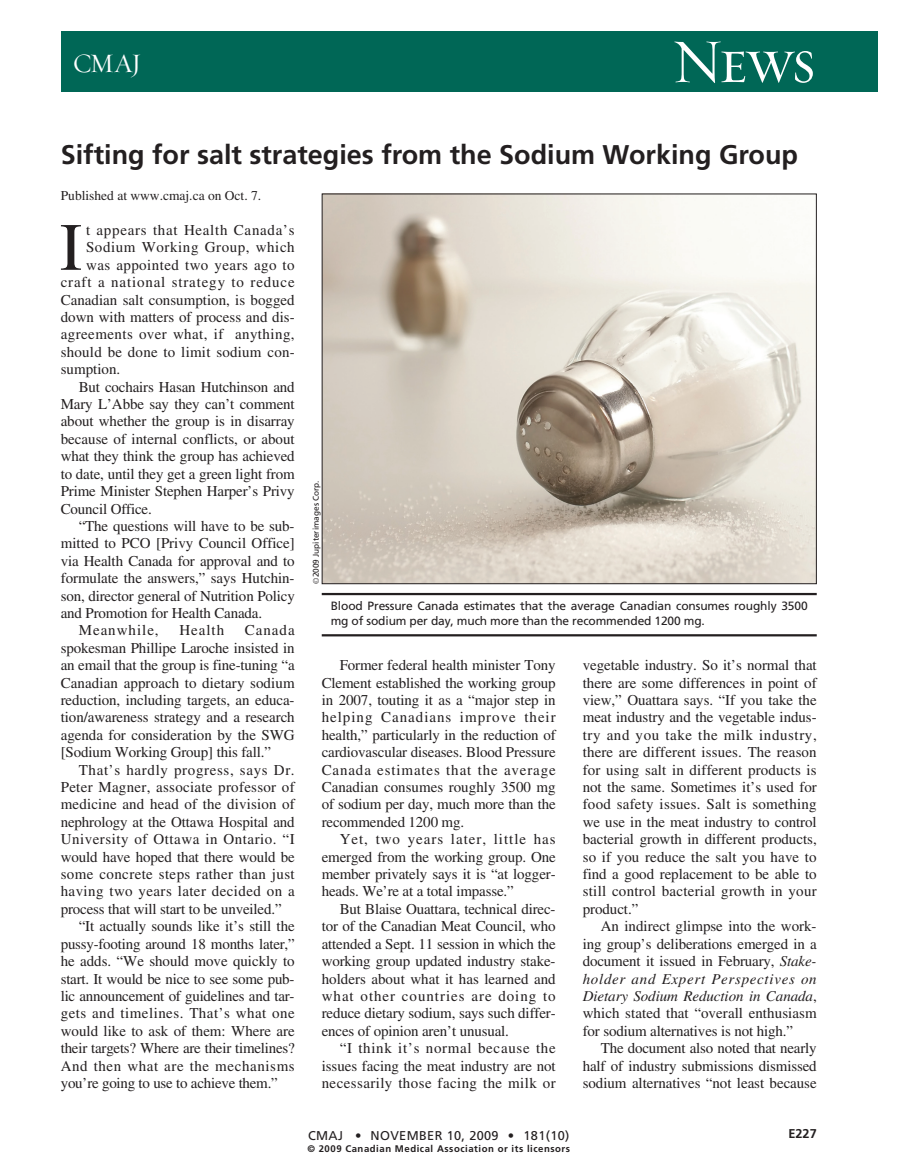
<style>
.page{position:relative;width:918px;height:1175px;background:#fff}
.page>*{position:absolute;margin:0;border:0;box-sizing:border-box;transform-origin:0 0}
.t1{font:67.5px "Times";color:#231f20}
.t2{font:63px "Requiem Display HTF Small Caps";color:#fff}
.t3{font:700 27px "Frutiger";color:#231f20}
.t4{font:27px "Requiem Display HTF Roman";color:#fff}
.t5{font:15px/17.4px "Times";letter-spacing:-.01em;color:#231f20;text-align:justify}
.t6{font:15px "Times";letter-spacing:.03em;color:#231f20}
.t7{font:15px "Times";letter-spacing:.025em;color:#231f20}
.t8{font:15px "Times";letter-spacing:.04em;color:#231f20}
.t9{font:15px "Times";letter-spacing:.02em;color:#231f20}
.t10{font:15px "Times";letter-spacing:.055em;color:#231f20}
.t11{font:15px "Times";letter-spacing:.01em;color:#231f20}
.t12{font:15px "Times";letter-spacing:.035em;color:#231f20}
.t13{font:15px "Times";letter-spacing:.015em;color:#231f20}
.t14{font:15px "Times";letter-spacing:.045em;color:#231f20}
.t15{font:15px "Times";letter-spacing:.05em;color:#231f20}
.t16{font:15px "Times";letter-spacing:.065em;color:#231f20}
.t17{font:13.5px "Times";color:#231f20}
.t18{font:12.75px "Frutiger";letter-spacing:.025em;color:#231f20}
.t19{font:700 12.75px "Frutiger";color:#231f20}
.t20{font:12px/15px "Frutiger";letter-spacing:-.01em;color:#231f20}
.t21{font:700 9.6px "Frutiger";letter-spacing:.055em;color:#231f20}
.t22{font:8.25px "Frutiger";color:#231f20}
.s1{font-family:"Times"}
.s2{font-style:italic}
</style>
<div class="page">
<div style="left:61px;top:32px;width:817px;height:60px;background:#006756"></div>
<img style="left:324px;top:196px;width:491px;height:386px">
<hr style="left:322px;top:593px;width:495px;height:2px;background:#231f20">
<hr style="left:322px;top:634px;width:495px;height:2px;background:#231f20">
<h3 class="t4" style="left:73px;top:53px;width:70px">CMAJ</h3>
<h2 class="t2" style="left:671px;top:23px;width:146px">News</h2>
<h3 class="t3" style="left:61px;top:144px;width:739px">Sifting for salt strategies from the Sodium Working Group</h3>
<p class="t17" style="left:61px;top:190px;width:202px">Published at www.cmaj.ca on Oct. 7.</p>
<h1 class="t1" style="left:60px;top:223px;width:24px">I</h1>
<p class="t15" style="left:86px;top:224px;width:210px">t appears that Health Canada’s</p>
<p class="t8" style="left:86px;top:242px;width:210px">Sodium Working Group, which</p>
<p class="t6" style="left:86px;top:259px;width:210px">was appointed two years ago to</p>
<p class="t10" style="left:61px;top:277px;width:236px">craft a national strategy to reduce</p>
<p class="t5" style="left:61px;top:292px;width:236px">Canadian salt consumption, is bogged</p>
<p class="t5" style="left:61px;top:310px;width:236px">down with matters of process and dis-</p>
<p class="t6" style="left:61px;top:329px;width:235px">agreements over what, if anything,</p>
<p class="t13" style="left:61px;top:346px;width:236px">should be done to limit sodium con-</p>
<p class="t5" style="left:61px;top:362px;width:61px">sumption.</p>
<p class="t5" style="left:79px;top:379px;width:217px">But cochairs Hasan Hutchinson and</p>
<p class="t5" style="left:61px;top:397px;width:235px">Mary L’Abbe say they can’t comment</p>
<p class="t5" style="left:61px;top:414px;width:235px">about whether the group is in disarray</p>
<p class="t5" style="left:61px;top:431px;width:236px">because of internal conflicts, or about</p>
<p class="t5" style="left:61px;top:449px;width:236px">what they think the group has achieved</p>
<p class="t5" style="left:61px;top:466px;width:236px">to date, until they get a green light from</p>
<p class="t5" style="left:61px;top:484px;width:236px">Prime Minister Stephen Harper’s Privy</p>
<p class="t5" style="left:61px;top:501px;width:93px">Council Office.</p>
<p class="t5" style="left:79px;top:518px;width:217px">“The questions will have to be sub-</p>
<p class="t5" style="left:61px;top:536px;width:236px">mitted to PCO [Privy Council Office]</p>
<p class="t5" style="left:61px;top:553px;width:235px">via Health Canada for approval and to</p>
<p class="t5" style="left:61px;top:571px;width:235px">formulate the answers,” says Hutchin-</p>
<p class="t5" style="left:61px;top:588px;width:236px">son, director general of Nutrition Policy</p>
<p class="t5" style="left:61px;top:605px;width:203px">and Promotion for Health Canada.</p>
<p class="t16" style="left:79px;top:625px;width:81px">Meanwhile,</p>
<p class="t5" style="left:179px;top:623px;width:46px">Health</p>
<p class="t5" style="left:61px;top:623px;width:236px;text-indent:184px">Canada spokesman Phillipe Laroche insisted in an email that the group is fine-tuning “a Canadian approach to dietary sodium reduction, including targets, an educa&shy;tion/awareness strategy and a research agenda for consideration by the SWG [Sodium Working Group] this fall.”</p>
<p class="t14" style="left:79px;top:764px;width:217px">That’s hardly progress, says Dr.</p>
<p class="t9" style="left:61px;top:781px;width:236px">Peter Magner, associate professor of</p>
<p class="t11" style="left:61px;top:799px;width:236px">medicine and head of the division of</p>
<p class="t5" style="left:61px;top:814px;width:235px">nephrology at the Ottawa Hospital and</p>
<p class="t12" style="left:61px;top:833px;width:236px">University of Ottawa in Ontario. “I</p>
<p class="t5" style="left:61px;top:849px;width:236px">would have hoped that there would be</p>
<p class="t7" style="left:61px;top:868px;width:236px">some concrete steps rather than just</p>
<p class="t7" style="left:61px;top:886px;width:236px">having two years later decided on a</p>
<p class="t5" style="left:61px;top:901px;width:223px">process that will start to be unveiled.”</p>
<p class="t5" style="left:79px;top:919px;width:217px">“It actually sounds like it’s still the</p>
<p class="t5" style="left:61px;top:936px;width:236px">pussy-footing around 18 months later,”</p>
<p class="t5" style="left:61px;top:953px;width:235px">he adds. “We should move quickly to</p>
<p class="t5" style="left:61px;top:971px;width:235px">start. It would be nice to see some pub-</p>
<p class="t5" style="left:61px;top:988px;width:235px">lic announcement of guidelines and tar-</p>
<p class="t6" style="left:61px;top:1007px;width:236px">gets and timelines. That’s what one</p>
<p class="t5" style="left:61px;top:1023px;width:236px">would like to ask of them: Where are</p>
<p class="t5" style="left:61px;top:1040px;width:236px">their targets? Where are their timelines?</p>
<p class="t8" style="left:61px;top:1060px;width:236px">And then what are the mechanisms</p>
<p class="t5" style="left:61px;top:1075px;width:219px">you’re going to use to achieve them.”</p>
<p class="t22" style="left:313px;top:584px;width:105px;rotate:-90deg"><span class="s1">©</span>2009 Jupiterimages Corp.</p>
<p class="t20" style="left:331px;top:599px;width:478px">Blood Pressure Canada estimates that the average Canadian consumes roughly 3500 mg of sodium per day, much more than the recommended 1200 mg.</p>
<p class="t5" style="left:322px;top:658px;width:236px;text-indent:18px">Former federal health minister Tony Clement established the working group in 2007, touting it as a “major step in helping Canadians improve their health,” particularly in the reduction of cardiovascular diseases. Blood Pressure Canada estimates that the average Canadian consumes roughly 3500 mg of sodium per day, much more than the recommended 1200 mg.</p>
<p class="t5" style="left:322px;top:832px;width:236px;text-indent:18px">Yet, two years later, little has emerged from the working group. One member privately says it is “at logger&shy;heads. We’re at a total impasse.”</p>
<p class="t5" style="left:322px;top:901px;width:236px;text-indent:18px">But Blaise Ouattara, technical direc&shy;tor of the Canadian Meat Council, who attended a Sept. 11 session in which the working group updated industry stake&shy;holders about what it has learned and what other countries are doing to reduce dietary sodium, says such differ&shy;ences of opinion aren’t unusual.</p>
<p class="t5" style="left:322px;top:1040px;width:236px;text-indent:18px">“I think it’s normal because the issues facing the meat industry are not necessarily those facing the milk or</p>
<p class="t5" style="left:583px;top:658px;width:236px">vegetable industry. So it’s normal that there are some differences in point of view,” Ouattara says. “If you take the meat industry and the vegetable indus&shy;try and you take the milk industry, there are different issues. The reason for using salt in different products is not the same. Sometimes it’s used for food safety issues. Salt is something we use in the meat industry to control bacterial growth in different products, so if you reduce the salt you have to find a good replacement to be able to still control bacterial growth in your product.”</p>
<p class="t5" style="left:583px;top:919px;width:236px;text-indent:18px">An indirect glimpse into the work&shy;ing group’s deliberations emerged in a document it issued in February, <span class="s2">Stake&shy;holder and Expert Perspectives on Dietary Sodium Reduction in Canada</span>, which stated that “overall enthusiasm for sodium alternatives is not high.”</p>
<p class="t5" style="left:583px;top:1040px;width:236px;text-indent:18px">The document also noted that nearly half of industry submissions dismissed sodium alternatives “not least because</p>
<p class="t18" style="left:308px;top:1130px;width:263px">CMAJ • NOVEMBER 10, 2009 • 181(10)</p>
<p class="t21" style="left:307px;top:1145px;width:264px">© 2009 Canadian Medical Association or its licensors</p>
<p class="t19" style="left:788px;top:1128px;width:30px">E227</p>
</div>
